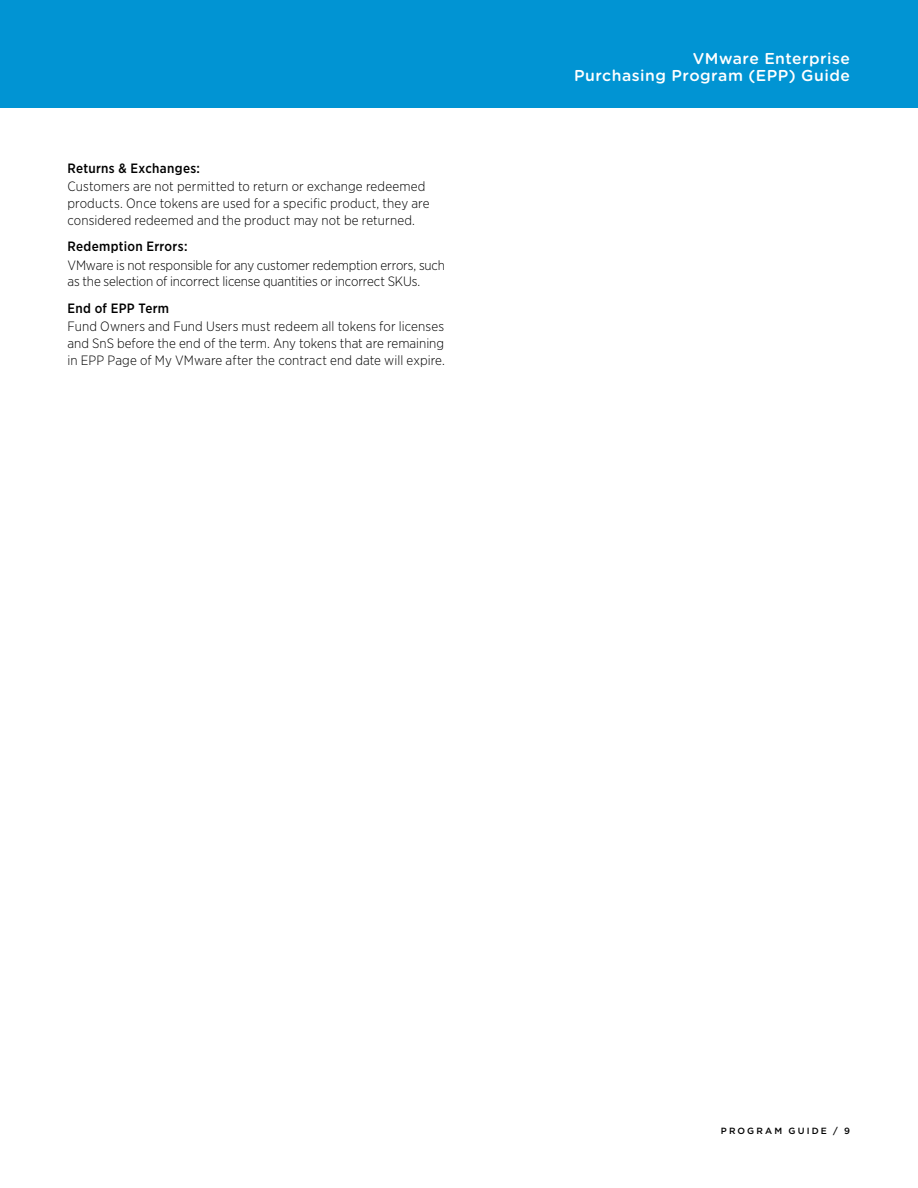
<style>
.page{position:relative;width:918px;height:1188px;background:#fff}
.page>*{position:absolute;margin:0;border:0;box-sizing:border-box;transform-origin:0 0}
.t1{font:500 15.75px/17.2px "Gotham Rounded";letter-spacing:.03em;color:#fff;text-align:right}
.t2{font:300 13.5px/16.8px "Gotham Narrow";color:#000}
.t3{font:500 13.5px "Gotham Narrow";letter-spacing:.02em;color:#000}
.t4{font:500 9px "Gotham";letter-spacing:.235em;color:#000}
</style>
<div class="page">
<div style="left:0;top:0;width:918px;height:108px;background:#0194d3"></div>
<p class="t3" style="left:68px;top:160px;width:134px">Returns &amp; Exchanges:</p>
<p class="t2" style="left:68px;top:178px;width:364px">Customers are not permitted to return or exchange redeemed products. Once tokens are used for a specific product, they are considered redeemed and the product may not be returned.</p>
<p class="t3" style="left:68px;top:238px;width:121px">Redemption Errors:</p>
<p class="t2" style="left:68px;top:256px;width:379px">VMware is not responsible for any customer redemption errors, such as the selection of incorrect license quantities or incorrect SKUs.</p>
<p class="t3" style="left:68px;top:299px;width:103px">End of EPP Term</p>
<p class="t2" style="left:68px;top:318px;width:379px;text-align:justify">Fund Owners and Fund Users must redeem all tokens for licenses and SnS before the end of the term. Any tokens that are remaining in EPP Page of My VMware after the contract end date will expire.</p>
<p class="t1" style="left:574px;top:49px;width:277px">VMware Enterprise<br>Purchasing Program (EPP) Guide</p>
<p class="t4" style="left:721px;top:1125px;width:131px">PROGRAM G UIDE / 9</p>
</div>
